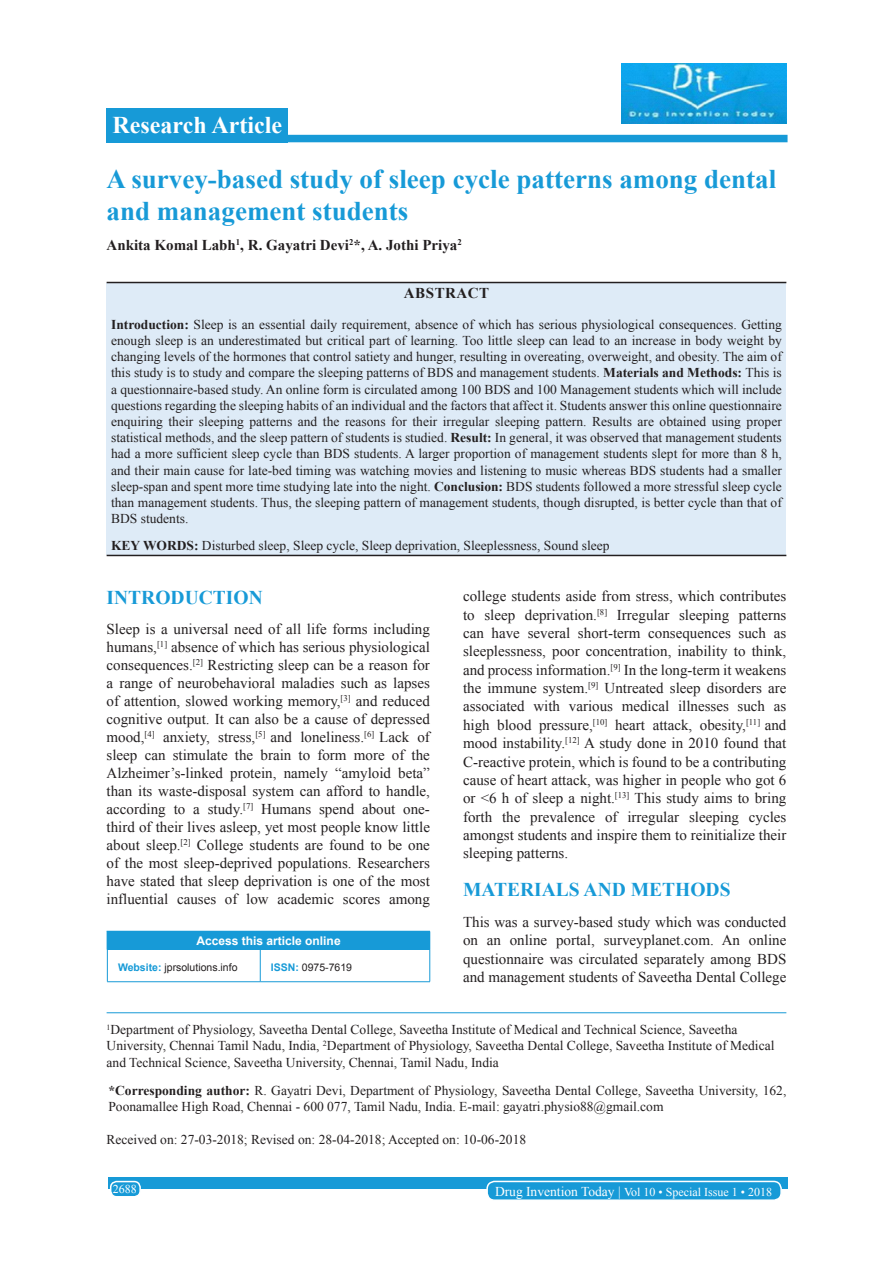
<style>
.page{position:relative;width:893px;height:1263px;background:#fff}
.page>*{position:absolute;margin:0;border:0;box-sizing:border-box;transform-origin:0 0}
.AT{font:700 27px/32.4px "Times New Roman";color:#179ad7}
.AH{font:700 24px "Times New Roman";color:#fff}
.t1{font:700 19.5px "Times New Roman";color:#179ad7}
.TX{font:15px/18.3px "Times New Roman";color:#231f20;text-align:justify}
.AU{font:700 15px "Times New Roman";color:#231f20}
.ABSH{font:700 15px "Times New Roman";letter-spacing:.035em;color:#231f20}
.ABS{font:13.5px/16.2px "Times New Roman";color:#231f20;text-align:justify}
.AFF{font:13.5px/16.2px "Times New Roman";color:#231f20}
.ADD{font:13.5px/16.2px "Times New Roman";color:#231f20}
.KWD{font:13.5px "Times New Roman";color:#231f20}
.HIS{font:13.5px "Times New Roman";color:#231f20}
.foot1{font:12px "Times New Roman";color:#fff}
.ATAO{font:700 12px "Arial";color:#fff}
.WEBSITE{font:10.5px "Arial";color:#231f20}
.s1{font-weight:700}
.s2{font-weight:700;color:#179ad7}
.s3{font-size:13.5px}
</style>
<div class="page">
<div style="left:108px;top:1177px;width:679px;height:12px;background:#179ad7"></div>
<div style="left:487px;top:1181px;width:293px;height:19px;background:#179ad7;border-radius:7px"></div>
<div style="left:486px;top:1180px;width:295px;height:21px;border:2px solid #fff;border-radius:7px"></div>
<div style="left:111px;top:1181px;width:29px;height:15px;background:#179ad7;border-radius:6px"></div>
<div style="left:110px;top:1180px;width:31px;height:17px;border:2px solid #fff;border-radius:6px"></div>
<div style="left:106px;top:108px;width:182px;height:34px;background:#179ad7"></div>
<div style="left:265px;top:135px;width:522px;height:7px;background:#179ad7"></div>
<hr style="left:106px;top:1012px;width:680px;height:1px;background:#179ad7">
<div style="left:107px;top:931px;width:322px;height:18px;background:#179ad7"></div>
<svg style="left:106px;top:932px;width:1px;height:17px"></svg>
<hr style="left:106px;top:931px;width:154px;height:1px;background:#179ad7">
<svg style="left:429px;top:931px;width:1px;height:18px"></svg>
<hr style="left:107px;top:949px;width:1px;height:32px;background:#179ad7">
<hr style="left:107px;top:981px;width:153px;height:1px;background:#179ad7">
<hr style="left:260px;top:949px;width:1px;height:32px;background:#179ad7">
<hr style="left:429px;top:949px;width:1px;height:32px;background:#179ad7">
<hr style="left:260px;top:981px;width:170px;height:1px;background:#179ad7">
<img style="left:621px;top:63px;width:164px;height:60px">
<div style="left:106px;top:284px;width:680px;height:271px;background:#deebf7"></div>
<hr style="left:106px;top:282px;width:680px;height:1px;background:#231f20">
<hr style="left:106px;top:555px;width:680px;height:1px;background:#231f20">
<p class="AH" style="left:112px;top:108px;width:171px">Research Article</p>
<p class="AT" style="left:106px;top:162px;width:670px">A survey-based study of sleep cycle patterns among dental and management students</p>
<p class="AU" style="left:106px;top:234px;width:356px">Ankita Komal Labh<sup>1</sup>, R. Gayatri Devi<sup>2</sup>*, A. Jothi Priya<sup>2</sup></p>
<p class="ABSH" style="left:403px;top:282px;width:87px">ABSTRACT</p>
<p class="ABS" style="left:111px;top:316px;width:672px"><span class="s1">Introduction:</span> Sleep is an essential daily requirement, absence of which has serious physiological consequences. Getting enough sleep is an underestimated but critical part of learning. Too little sleep can lead to an increase in body weight by changing levels of the hormones that control satiety and hunger, resulting in overeating, overweight, and obesity. The aim of this study is to study and compare the sleeping patterns of BDS and management students. <span class="s1">Materials and Methods:</span> This is a questionnaire-based study. An online form is circulated among 100 BDS and 100 Management students which will include questions regarding the sleeping habits of an individual and the factors that affect it. Students answer this online questionnaire enquiring their sleeping patterns and the reasons for their irregular sleeping pattern. Results are obtained using proper statistical methods, and the sleep pattern of students is studied. <span class="s1">Result:</span> In general, it was observed that management students had a more sufficient sleep cycle than BDS students. A larger proportion of management students slept for more than 8 h, and their main cause for late-bed timing was watching movies and listening to music whereas BDS students had a smaller sleep-span and spent more time studying late into the night. <span class="s1">Conclusion:</span> BDS students followed a more stressful sleep cycle than management students. Thus, the sleeping pattern of management students, though disrupted, is better cycle than that of BDS students.</p>
<p class="KWD" style="left:111px;top:536px;width:499px"><span class="s1">KEY WORDS:</span> Disturbed sleep, Sleep cycle, Sleep deprivation, Sleeplessness, Sound sleep</p>
<h1 class="t1" style="left:106px;top:583px;width:157px">INTRODUCTION</h1>
<p class="TX" style="left:106px;top:619px;width:325px">Sleep is a universal need of all life forms including humans,<sup>[1]</sup> absence of which has serious physiological consequences.<sup>[2]</sup> Restricting sleep can be a reason for a range of neurobehavioral maladies such as lapses of attention, slowed working memory,<sup>[3]</sup> and reduced cognitive output. It can also be a cause of depressed mood,<sup>[4]</sup> anxiety, stress,<sup>[5]</sup> and loneliness.<sup>[6]</sup> Lack of sleep can stimulate the brain to form more of the Alzheimer’s-linked protein, namely “amyloid beta” than its waste-disposal system can afford to handle, according to a study.<sup>[7]</sup> Humans spend about one&shy;third of their lives asleep, yet most people know little about sleep.<sup>[2]</sup> College students are found to be one of the most sleep-deprived populations. Researchers have stated that sleep deprivation is one of the most influential causes of low academic scores among</p>
<p class="ATAO" style="left:196px;top:932px;width:146px">Access this article online</p>
<p class="WEBSITE" style="left:118px;top:960px;width:121px"><span class="s2">Website:</span> jprsolutions.info</p>
<p class="WEBSITE" style="left:271px;top:960px;width:83px"><span class="s2">ISSN:</span> 0975-7619</p>
<p class="TX" style="left:463px;top:586px;width:325px">college students aside from stress, which contributes to sleep deprivation.<sup>[8]</sup> Irregular sleeping patterns can have several short-term consequences such as sleeplessness, poor concentration, inability to think, and process information.<sup>[9]</sup> In the long-term it weakens the immune system.<sup>[9]</sup> Untreated sleep disorders are associated with various medical illnesses such as high blood pressure,<sup>[10]</sup> heart attack, obesity,<sup>[11]</sup> and mood instability.<sup>[12]</sup> A study done in 2010 found that C-reactive protein, which is found to be a contributing cause of heart attack, was higher in people who got 6 or &lt;6 h of sleep a night.<sup>[13]</sup> This study aims to bring forth the prevalence of irregular sleeping cycles amongst students and inspire them to reinitialize their sleeping patterns.</p>
<h1 class="t1" style="left:463px;top:875px;width:269px">MATERIALS AND METHODS</h1>
<p class="TX" style="left:463px;top:912px;width:325px">This was a survey-based study which was conducted on an online portal, surveyplanet.com. An online questionnaire was circulated separately among BDS and management students of Saveetha Dental College</p>
<p class="AFF" style="left:106px;top:1021px;width:669px"><sup>1</sup>Department of Physiology, Saveetha Dental College, Saveetha Institute of Medical and Technical Science, Saveetha<br>University, Chennai Tamil Nadu, India, <sup>2</sup>Department of Physiology, Saveetha Dental College, Saveetha Institute of Medical and Technical Science, Saveetha University, Chennai, Tamil Nadu, India</p>
<p class="ADD" style="left:108px;top:1081px;width:679px"><span class="s1">*Corresponding author:</span> R. Gayatri Devi, Department of Physiology, Saveetha Dental College, Saveetha University, 162,<br>Poonamallee High Road, Chennai - 600 077, Tamil Nadu, India. E-mail: gayatri.physio88@gmail.com</p>
<p class="HIS" style="left:106px;top:1129px;width:421px">Received on: 27-03-2018; Revised on: 28-04-2018; Accepted on: 10-06-2018</p>
<p class="foot1" style="left:113px;top:1180px;width:25px">2688</p>
<p class="foot1" style="left:494px;top:1183px;width:278px"><span class="s3">Drug Invention Today |</span> Vol 10 • Special Issue 1 • 2018</p>
</div>
